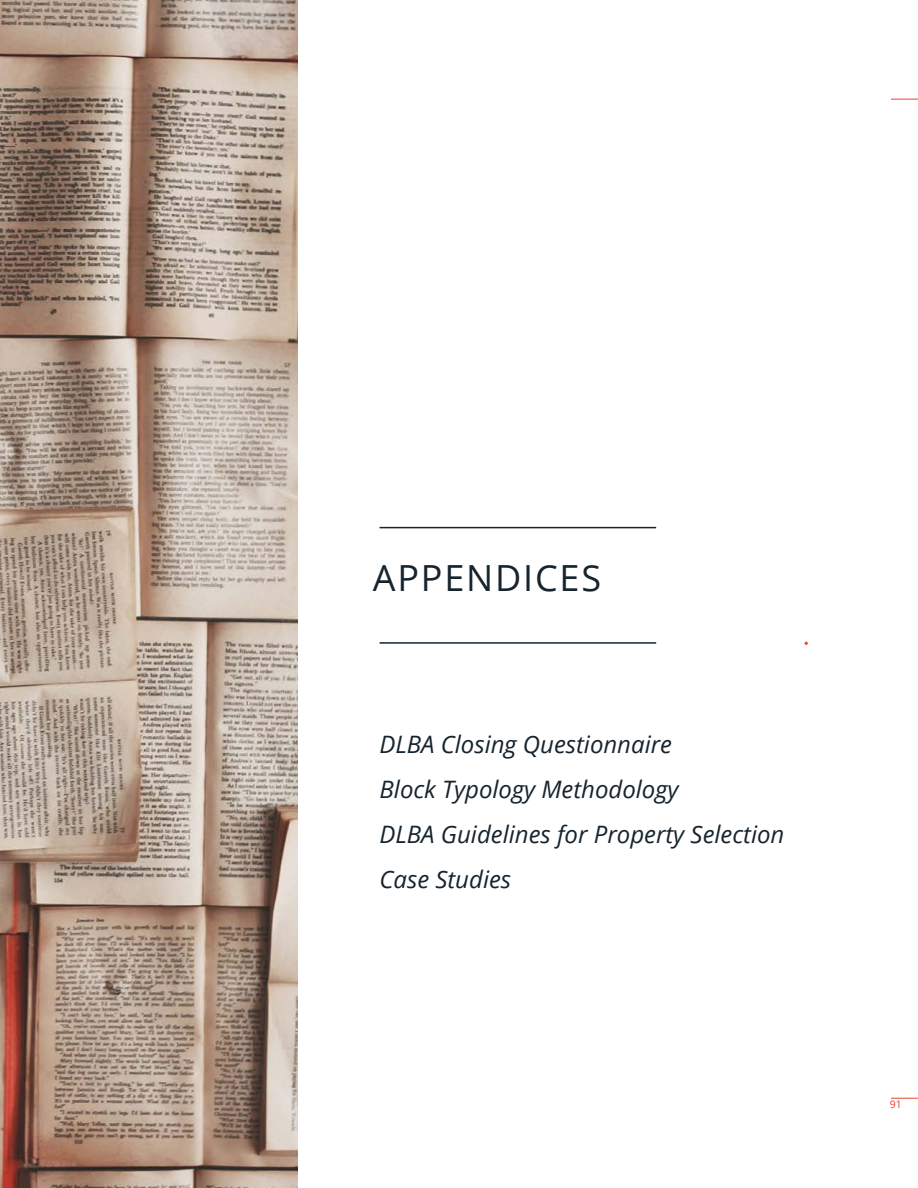
<style>
.page{position:relative;width:918px;height:1188px;background:#fff}
.page>*{position:absolute;margin:0;border:0;box-sizing:border-box;transform-origin:0 0}
.Chapter_Title_-_Alig{font:36px "Open Sans";letter-spacing:.05em;color:#16242e}
.Body_Text{font:italic 24px "Open Sans";color:#16242e}
.t1{font:10.5px "Open Sans";color:#ee4232}
</style>
<div class="page">
<img style="left:0;top:0;width:297px;height:1188px">
<svg style="left:891px;top:99px;width:27px;height:1px"></svg>
<svg style="left:891px;top:1098px;width:27px;height:1px"></svg>
<hr style="left:380px;top:527px;width:276px;height:1px;background:#16242e">
<hr style="left:380px;top:642px;width:276px;height:2px;background:#16242e">
<svg style="left:804px;top:641px;width:4px;height:4px"></svg>
<p class="Chapter_Title_-_Alig" style="left:373px;top:553px;width:230px">APPENDICES</p>
<p class="Body_Text" style="left:380px;top:728px;width:294px">DLBA Closing Questionnaire</p>
<p class="Body_Text" style="left:380px;top:773px;width:300px">Block Typology Methodology</p>
<p class="Body_Text" style="left:380px;top:818px;width:406px">DLBA Guidelines for Property Selection</p>
<p class="Body_Text" style="left:380px;top:863px;width:133px">Case Studies</p>
<p class="t1" style="left:890px;top:1097px;width:14px">91</p>
</div>
